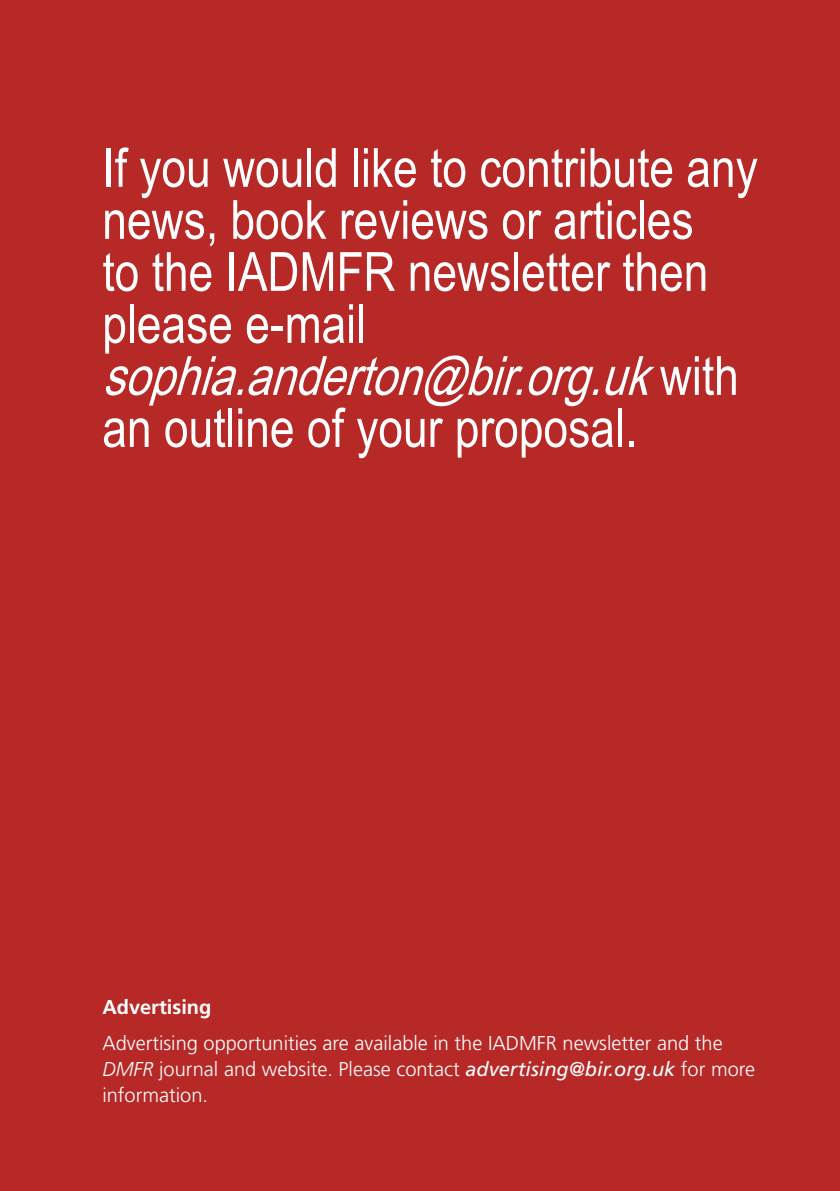
<style>
.page{position:relative;width:840px;height:1191px;background:#fff}
.page>*{position:absolute;margin:0;border:0;box-sizing:border-box;transform-origin:0 0}
.t1{font:54px/52px "Arial Narrow";color:#fff}
.t2{font:300 20px/26px "Frutiger LT";color:#fff}
.t3{font:700 20px "Frutiger LT";color:#fff}
.s1{font-style:italic}
.s2{font-weight:400;font-style:italic}
</style>
<div class="page">
<div style="left:0;top:0;width:839px;height:1191px;background:#b62927"></div>
<p class="t1" style="left:102px;top:140px;width:656px">If you would like to contribute any news, book reviews or articles<br>to the IADMFR newsletter then please e-mail <span class="s1">sophia.anderton@bir.org.uk</span>w i t h an outline of your proposal.</p>
<p class="t3" style="left:102px;top:995px;width:110px">Advertising</p>
<p class="t2" style="left:102px;top:1030px;width:654px">Advertising opportunities are available in the IADMFR newsletter and the<br><span class="s1">DMFR</span> journal and website. Please contact <span class="s2">advertising@bir.org.uk</span> for more information.</p>
</div>
